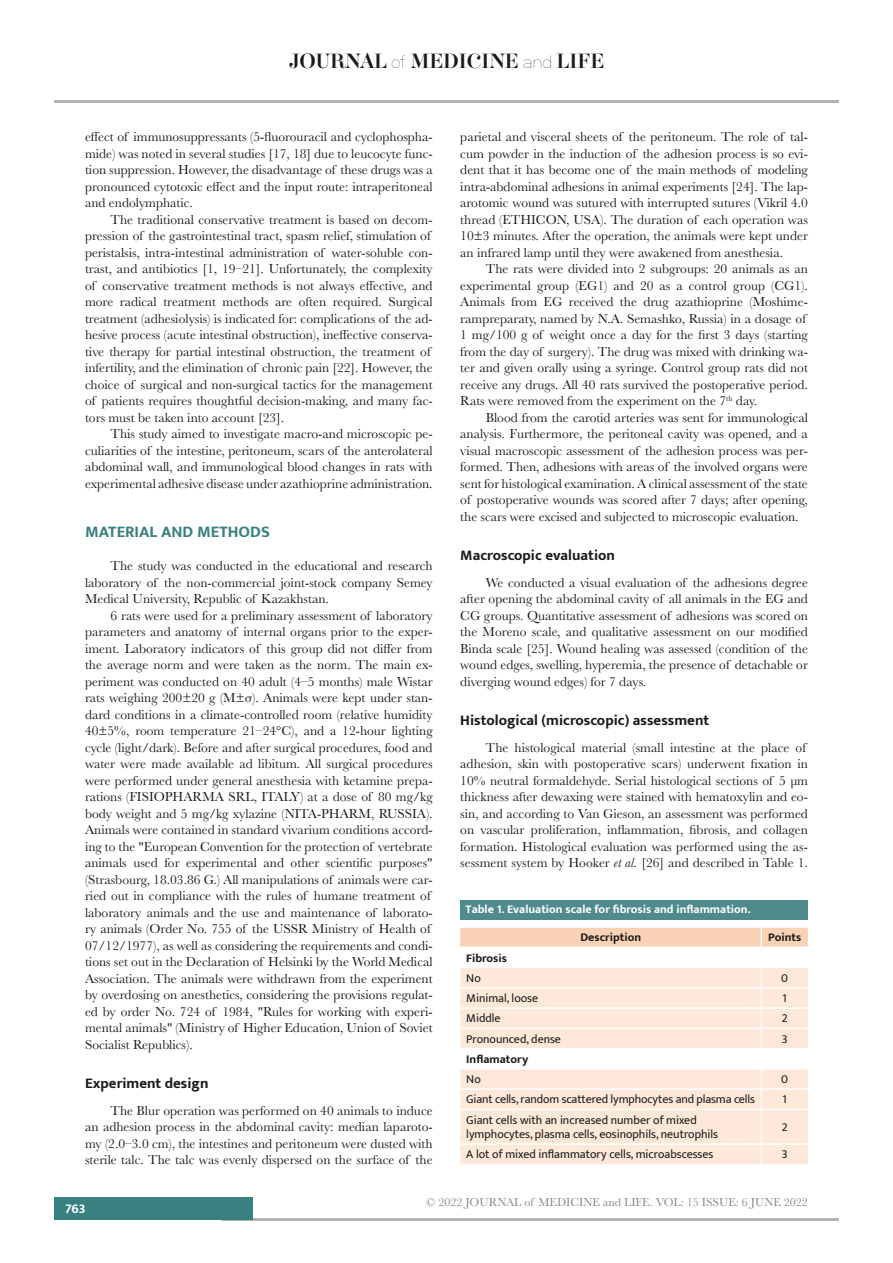
<style>
.page{position:relative;width:893px;height:1263px;background:#fff}
.page>*{position:absolute;margin:0;border:0;box-sizing:border-box;transform-origin:0 0}
.t1{font:18px "Aker Brygge Display";color:#1a1a19}
.titlu_2{font:700 16.5px "Mukta";color:#398080}
.titlu_3{font:700 15px "Mukta";color:#1a1a19}
.text{font:13.5px/16.5px "Baskerville";color:#1a1a19;text-align:justify}
.t2{font:700 13.5px "Mukta";color:#fff}
.left_header_table{font:12px/14.4px "Mukta";color:#1a1a19}
.t3{font:12px "Baskerville";color:#888787}
.legenda_tabel{font:700 12px "Mukta";color:#fff}
.left_header_table-2{font:700 12px "Mukta";color:#1a1a19}
.center_header_table{font:700 12px "Mukta";color:#1a1a19}
.body_tabel{font:12px "Mukta";color:#1a1a19}
.s1{font-family:"Neubau Grotesk Lei"}
.s2{font-style:italic}
</style>
<div class="page">
<hr style="left:221px;top:1218px;width:618px;height:2px;background:#b2b3b2">
<div style="left:54px;top:1198px;width:198px;height:22px;background:#398080"></div>
<hr style="left:54px;top:100px;width:785px;height:2px;background:#b2b3b2">
<div style="left:460px;top:1110px;width:348px;height:54px;background:#fde8d9"></div>
<svg style="left:460px;top:928px;width:348px;height:181px"></svg>
<hr style="left:761px;top:1110px;width:1px;height:33px;background:#fff">
<svg style="left:761px;top:1145px;width:1px;height:19px"></svg>
<hr style="left:460px;top:967px;width:301px;height:1px;background:#fff">
<hr style="left:761px;top:967px;width:47px;height:1px;background:#fff">
<hr style="left:460px;top:1007px;width:301px;height:2px;background:#fff">
<hr style="left:761px;top:1007px;width:47px;height:2px;background:#fff">
<hr style="left:460px;top:1048px;width:301px;height:1px;background:#fff">
<hr style="left:761px;top:1048px;width:47px;height:1px;background:#fff">
<hr style="left:460px;top:1088px;width:301px;height:2px;background:#fff">
<hr style="left:761px;top:1088px;width:47px;height:2px;background:#fff">
<hr style="left:460px;top:1143px;width:301px;height:2px;background:#fff">
<hr style="left:761px;top:1143px;width:47px;height:2px;background:#fff">
<div style="left:460px;top:900px;width:348px;height:19px;background:#508b8b"></div>
<h1 class="t1" style="left:289px;top:49px;width:317px">JOURNAL <span class="s1">of</span> MEDICINE <span class="s1">and</span> LIFE</h1>
<p class="text" style="left:85px;top:129px;width:349px">effect of immunosuppressants (5-fluorouracil and cyclophospha&shy;mide) was noted in several studies [17, 18] due to leucocyte func&shy;tion suppression. However, the disadvantage of these drugs was a pronounced cytotoxic effect and the input route: intraperitoneal and endolymphatic.</p>
<p class="text" style="left:85px;top:211px;width:349px;text-align:left;text-indent:26px">The traditional conservative treatment is based on decom&shy;pression of the gastrointestinal tract, spasm relief, stimulation of peristalsis, intra-intestinal administration of water-soluble con&shy;trast, and antibiotics [1, 19–21]. Unfortunately, the complexity of conservative treatment methods is not always effective, and more radical treatment methods are often required. Surgical treatment (adhesiolysis) is indicated for: complications of the ad&shy;hesive process (acute intestinal obstruction), ineffective conserva&shy;tive therapy for partial intestinal obstruction, the treatment of infertility, and the elimination of chronic pain [22]. However, the choice of surgical and non-surgical tactics for the management of patients requires thoughtful decision-making, and many fac&shy;tors must be taken into account [23].</p>
<p class="text" style="left:85px;top:426px;width:349px;text-indent:26px">This study aimed to investigate macro-and microscopic pe&shy;culiarities of the intestine, peritoneum, scars of the anterolateral abdominal wall, and immunological blood changes in rats with experimental adhesive disease under azathioprine administration.</p>
<p class="titlu_2" style="left:85px;top:522px;width:186px">MATERIAL AND METHODS</p>
<p class="text" style="left:85px;top:558px;width:349px;text-indent:26px">The study was conducted in the educational and research laboratory of the non-commercial joint-stock company Semey Medical University, Republic of Kazakhstan.</p>
<p class="text" style="left:85px;top:607px;width:349px;text-align:left;text-indent:26px">6 rats were used for a preliminary assessment of laboratory parameters and anatomy of internal organs prior to the exper&shy;iment. Laboratory indicators of this group did not differ from the average norm and were taken as the norm. The main ex&shy;periment was conducted on 40 adult (4–5 months) male Wistar rats weighing 200±20 g (M±σ). Animals were kept under stan&shy;dard conditions in a climate-controlled room (relative humidity 40±5%, room temperature 21–24°C), and a 12-hour lighting cycle (light/dark). Before and after surgical procedures, food and water were made available ad libitum. All surgical procedures were performed under general anesthesia with ketamine prepa&shy;rations (FISIOPHARMA SRL, ITALY) at a dose of 80 mg/kg body weight and 5 mg/kg xylazine (NITA-PHARM, RUSSIA).<br>Animals were contained in standard vivarium conditions accord&shy;ing to the "European Convention for the protection of vertebrate animals used for experimental and other scientific purposes" (Strasbourg, 18.03.86 G.) All manipulations of animals were car&shy;ried out in compliance with the rules of humane treatment of laboratory animals and the use and maintenance of laborato&shy;ry animals (Order No. 755 of the USSR Ministry of Health of 07/12/1977), as well as considering the requirements and condi&shy;tions set out in the Declaration of Helsinki by the World Medical Association. The animals were withdrawn from the experiment by overdosing on anesthetics, considering the provisions regulat&shy;ed by order No. 724 of 1984, "Rules for working with experi&shy;mental animals" (Ministry of Higher Education, Union of Soviet Socialist Republics).</p>
<p class="titlu_3" style="left:85px;top:1074px;width:125px">Experiment design</p>
<p class="text" style="left:85px;top:1102px;width:349px;text-indent:26px">The Blur operation was performed on 40 animals to induce an adhesion process in the abdominal cavity: median laparoto&shy;my (2.0–3.0 cm), the intestines and peritoneum were dusted with sterile talc. The talc was evenly dispersed on the surface of the</p>
<p class="text" style="left:460px;top:129px;width:349px">parietal and visceral sheets of the peritoneum. The role of tal&shy;cum powder in the induction of the adhesion process is so evi&shy;dent that it has become one of the main methods of modeling intra-abdominal adhesions in animal experiments [24]. The lap&shy;arotomic wound was sutured with interrupted sutures (Vikril 4.0 thread (ETHICON, USA). The duration of each operation was 10±3 minutes. After the operation, the animals were kept under an infrared lamp until they were awakened from anesthesia.</p>
<p class="text" style="left:460px;top:261px;width:349px;text-align:left;text-indent:26px">The rats were divided into 2 subgroups: 20 animals as an experimental group (EG1) and 20 as a control group (CG1).<br>Animals from EG received the drug azathioprine (Moshime&shy;rampreparaty, named by N.A. Semashko, Russia) in a dosage of 1 mg/100 g of weight once a day for the first 3 days (starting from the day of surgery). The drug was mixed with drinking wa&shy;ter and given orally using a syringe. Control group rats did not receive any drugs. All 40 rats survived the postoperative period.<br>Rats were removed from the experiment on the 7<sup>th</sup> day.</p>
<p class="text" style="left:460px;top:409px;width:349px;text-indent:26px">Blood from the carotid arteries was sent for immunological analysis. Furthermore, the peritoneal cavity was opened, and a visual macroscopic assessment of the adhesion process was per&shy;formed. Then, adhesions with areas of the involved organs were sent for histological examination. A clinical assessment of the state of postoperative wounds was scored after 7 days; after opening, the scars were excised and subjected to microscopic evaluation.</p>
<p class="titlu_3" style="left:460px;top:546px;width:156px">Macroscopic evaluation</p>
<p class="text" style="left:460px;top:574px;width:349px;text-indent:26px">We conducted a visual evaluation of the adhesions degree after opening the abdominal cavity of all animals in the EG and CG groups. Quantitative assessment of adhesions was scored on the Moreno scale, and qualitative assessment on our modified Binda scale [25]. Wound healing was assessed (condition of the wound edges, swelling, hyperemia, the presence of detachable or diverging wound edges) for 7 days.</p>
<p class="titlu_3" style="left:460px;top:711px;width:250px">Histological (microscopic) assessment</p>
<p class="text" style="left:460px;top:739px;width:349px;text-align:left;text-indent:26px">The histological material (small intestine at the place of adhesion, skin with postoperative scars) underwent fixation in 10% neutral formaldehyde. Serial histological sections of 5 µm thickness after dewaxing were stained with hematoxylin and eo&shy;sin, and according to Van Gieson, an assessment was performed on vascular proliferation, inflammation, fibrosis, and collagen formation. Histological evaluation was performed using the as&shy;sessment system by Hooker <span class="s2">et al.</span> [26] and described in Table 1.</p>
<p class="legenda_tabel" style="left:466px;top:902px;width:286px">Table 1. Evaluation scale for fibrosis and inflammation.</p>
<p class="center_header_table" style="left:580px;top:930px;width:62px">Description</p>
<p class="center_header_table" style="left:768px;top:930px;width:35px">Points</p>
<p class="left_header_table-2" style="left:466px;top:950px;width:42px">Fibrosis</p>
<p class="left_header_table" style="left:466px;top:970px;width:16px">No</p>
<p class="body_tabel" style="left:781px;top:971px;width:8px">0</p>
<p class="left_header_table" style="left:466px;top:991px;width:73px">Minimal, loose</p>
<p class="body_tabel" style="left:782px;top:991px;width:6px">1</p>
<p class="left_header_table" style="left:466px;top:1011px;width:36px">Middle</p>
<p class="body_tabel" style="left:782px;top:1011px;width:7px">2</p>
<p class="left_header_table" style="left:466px;top:1031px;width:96px">Pronounced, dense</p>
<p class="body_tabel" style="left:782px;top:1031px;width:7px">3</p>
<p class="left_header_table-2" style="left:466px;top:1052px;width:64px">Inflamatory</p>
<p class="left_header_table" style="left:466px;top:1072px;width:16px">No</p>
<p class="body_tabel" style="left:781px;top:1072px;width:8px">0</p>
<p class="left_header_table" style="left:466px;top:1092px;width:290px">Giant cells, random scattered lymphocytes and plasma cells</p>
<p class="body_tabel" style="left:782px;top:1092px;width:6px">1</p>
<p class="left_header_table" style="left:466px;top:1112px;width:253px">Giant cells with an increased number of mixed lymphocytes, plasma cells, eosinophils, neutrophils</p>
<p class="body_tabel" style="left:782px;top:1120px;width:7px">2</p>
<p class="left_header_table" style="left:466px;top:1147px;width:249px">A lot of mixed inflammatory cells, microabscesses</p>
<p class="body_tabel" style="left:782px;top:1147px;width:7px">3</p>
<p class="t2" style="left:65px;top:1200px;width:22px">763</p>
<p class="t3" style="left:426px;top:1195px;width:383px">© 2022 JOURNAL of MEDICINE and LIFE. VOL: 15 ISSUE: 6 JUNE 2022</p>
</div>
